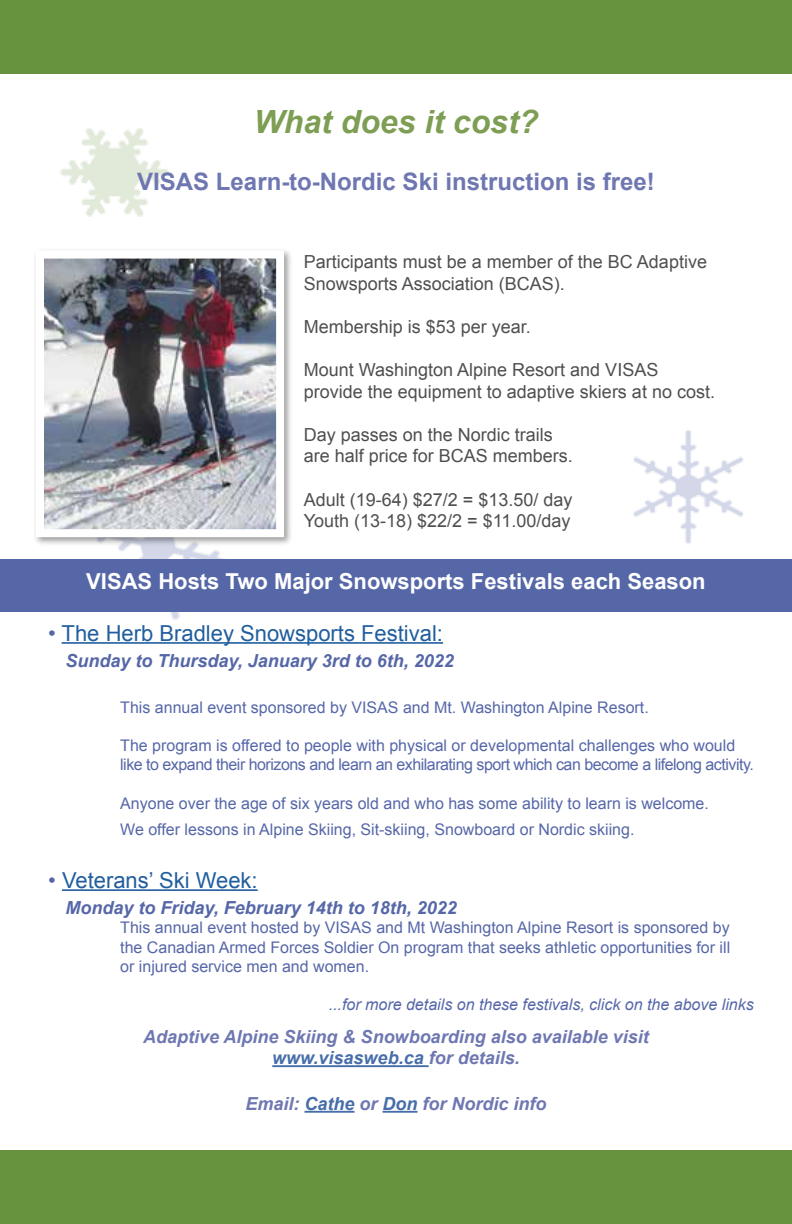
<style>
.page{position:relative;width:792px;height:1224px;background:#fff}
.page>*{position:absolute;margin:0;border:0;box-sizing:border-box;transform-origin:0 0}
.t1{font:italic 700 32px "Arial";color:#7d9e53}
.t2{font:700 24px "Arial";color:#6e77b2}
.t3{font:22px "Arial";color:#215e9e}
.t4{font:700 22px "Arial";color:#fff}
.t5{font:18px/21.6px "Arial";color:#4f4f51}
.t6{font:italic 700 18px/21.6px "Arial";color:#6e77b2;text-align:center}
.t7{font:italic 700 18px "Arial";color:#5667a8}
.t8{font:16px/19.2px "Arial";color:#5667a8}
.t9{font:16px/19.2px "Arial";letter-spacing:-.03em;color:#5667a8}
.t10{font:italic 16px "Arial";color:#5667a8}
.s1{color:#5667a8}
.s2{color:#476eaa}
</style>
<div class="page">
<hr style="left:272px;top:1065px;width:157px;height:2px;background:#476eaa">
<hr style="left:305px;top:1111px;width:50px;height:2px;background:#476eaa">
<hr style="left:383px;top:1111px;width:35px;height:2px;background:#476eaa">
<img style="left:61px;top:546px;width:163px;height:98px">
<img style="left:633px;top:429px;width:110px;height:115px">
<img style="left:60px;top:128px;width:109px;height:89px">
<div style="left:0;top:0;width:792px;height:73px;background:#67933e"></div>
<hr style="left:62px;top:642px;width:381px;height:2px;background:#215e9e">
<hr style="left:62px;top:889px;width:196px;height:2px;background:#215e9e">
<div style="left:0;top:1151px;width:792px;height:73px;background:#67933e"></div>
<div style="left:0;top:559px;width:792px;height:53px;background:#5667a8"></div>
<div style="left:33px;top:248px;width:260px;height:298px;background:#000;opacity:.39"></div>
<img style="left:45px;top:260px;width:230px;height:268px">
<div style="left:36px;top:251px;width:248px;height:286px;border:8px solid #fff"></div>
<h1 class="t1" style="left:254px;top:101px;width:286px">What does it cost?</h1>
<h2 class="t2" style="left:137px;top:166px;width:519px">VISAS Learn-to-Nordic Ski instruction is free!</h2>
<p class="t5" style="left:304px;top:251px;width:405px">Participants must be a member of the BC Adaptive<br>Snowsports Association (BCAS).</p>
<p class="t5" style="left:304px;top:316px;width:229px">Membership is $53 per year.</p>
<p class="t5" style="left:304px;top:359px;width:413px">Mount Washington Alpine Resort and VISAS provide the equipment to adaptive skiers at no cost.</p>
<p class="t5" style="left:304px;top:424px;width:271px">Day passes on the Nordic trails are half price for BCAS members.</p>
<p class="t5" style="left:304px;top:489px;width:270px">Adult (19-64) $27/2 = $13.50/ day<br>Youth (13-18) $22/2 = $11.00/day</p>
<h3 class="t4" style="left:86px;top:567px;width:621px">VISAS Hosts Two Major Snowsports Festivals each Season</h3>
<h3 class="t3" style="left:48px;top:618px;width:396px"><span class="s1">•</span> The Herb Bradley Snowsports Festival:</h3>
<p class="t7" style="left:65px;top:649px;width:390px">Sunday to Thursday, January 3rd to 6th, 2022</p>
<p class="t8" style="left:120px;top:698px;width:530px">This annual event sponsored by VISAS and Mt. Washington Alpine Resort.</p>
<p class="t9" style="left:120px;top:736px;width:635px">The program is offered to people with physical or developmental challenges who would like to expand their horizons and learn an exhilarating sport which can become a lifelong activity.</p>
<p class="t8" style="left:120px;top:790px;width:590px;line-height:26.4px">Anyone over the age of six years old and who has some ability to learn is welcome.<br>We offer lessons in Alpine Skiing, Sit-skiing, Snowboard or Nordic skiing.</p>
<h3 class="t3" style="left:48px;top:866px;width:211px"><span class="s1">•</span> Veterans’ Ski Week:</h3>
<p class="t7" style="left:65px;top:896px;width:393px">Monday to Friday, February 14th to 18th, 2022</p>
<p class="t8" style="left:120px;top:918px;width:612px;text-align:justify">This annual event hosted by VISAS and Mt Washington Alpine Resort is sponsored by the Canadian Armed Forces Soldier On program that seeks athletic opportunities for ill or injured service men and women.</p>
<p class="t10" style="left:329px;top:994px;width:427px">...for more details on these festivals, click on the above links</p>
<p class="t6" style="left:143px;top:1026px;width:507px">Adaptive Alpine Skiing &amp; Snowboarding also available visit <span class="s2">www.visasweb.ca</span> for details.</p>
<p class="t6" style="left:246px;top:1093px;width:303px">Email: <span class="s2">Cathe</span> or <span class="s2">Don</span> for Nordic info</p>
</div>
